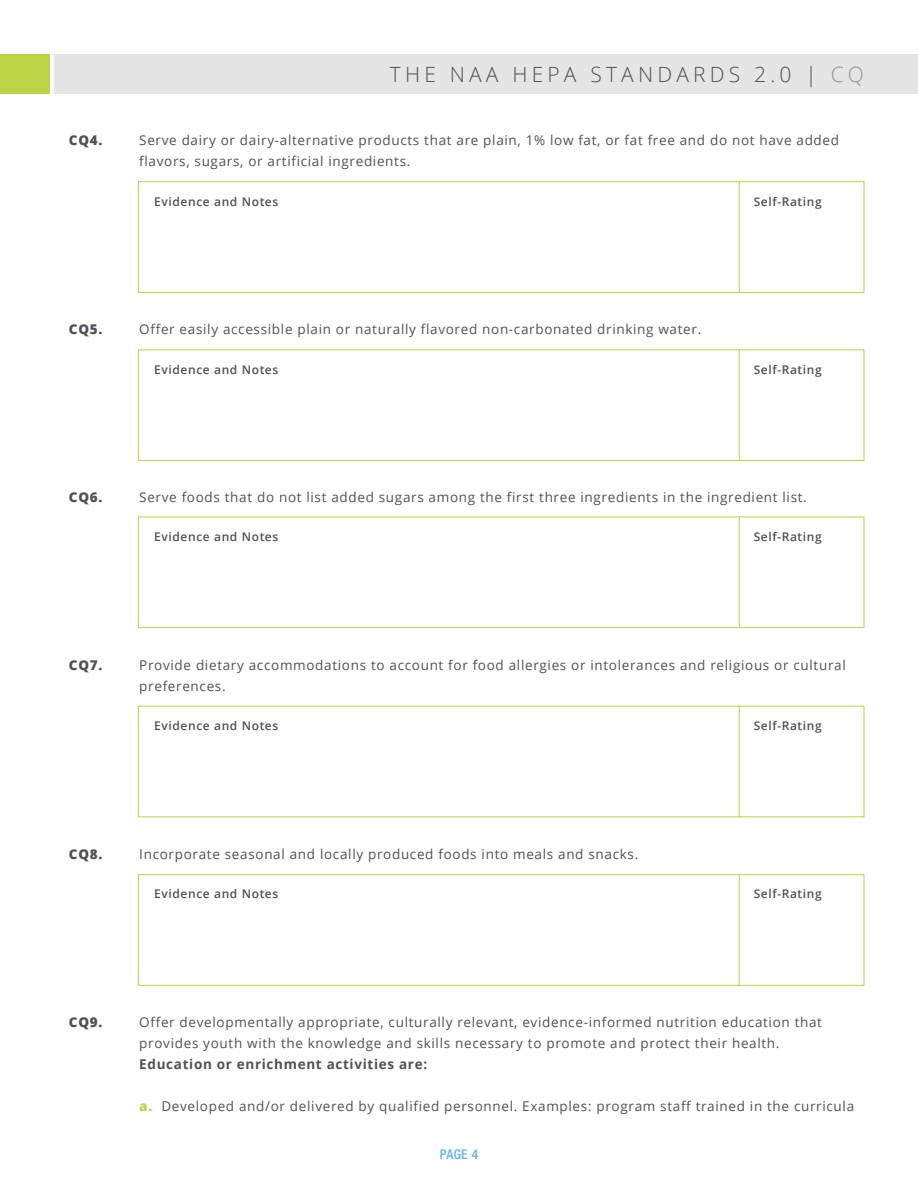
<style>
.page{position:relative;width:918px;height:1188px;background:#fff}
.page>*{position:absolute;margin:0;border:0;box-sizing:border-box;transform-origin:0 0}
.t1{font:300 21px "Open Sans";letter-spacing:.2em;color:#4e5155}
.t2{font:13.5px/21px "Open Sans";letter-spacing:.05em;color:#4e5155}
.t3{font:700 13.5px "Open Sans";letter-spacing:.05em;color:#4e5155}
.t4{font:800 13.5px "Open Sans";letter-spacing:.05em;color:#4e5155}
.t5{font:500 condensed 13.5px "Helvetica Neue LT Std";color:#5cb7e7}
.t6{font:600 12px "Open Sans";letter-spacing:.05em;color:#4e5155}
.s1{color:#959395}
.s2{font-weight:800;color:#bbd345}
</style>
<div class="page">
<div style="left:0;top:54px;width:50px;height:39px;background:#bbd345"></div>
<div style="left:54px;top:54px;width:864px;height:39px;background:#e5e5e5"></div>
<div style="left:138px;top:181px;width:726px;height:112px;border:1px solid #bbd345"></div>
<hr style="left:739px;top:181px;width:1px;height:112px;background:#bbd345">
<div style="left:138px;top:350px;width:726px;height:111px;border:1px solid #bbd345"></div>
<hr style="left:739px;top:350px;width:1px;height:111px;background:#bbd345">
<div style="left:138px;top:517px;width:726px;height:111px;border:1px solid #bbd345"></div>
<hr style="left:739px;top:517px;width:1px;height:111px;background:#bbd345">
<hr style="left:739px;top:706px;width:1px;height:111px;background:#bbd345">
<div style="left:138px;top:874px;width:726px;height:112px;border:1px solid #bbd345"></div>
<hr style="left:739px;top:874px;width:1px;height:112px;background:#bbd345">
<p class="t4" style="left:69px;top:130px;width:35px">CQ4.</p>
<h1 class="t1" style="left:390px;top:60px;width:476px">THE NAA HEPA STANDARDS 2.0 | <span class="s1">CQ</span></h1>
<p class="t2" style="left:139px;top:130px;width:701px">Serve dairy or dairy-alternative products that are plain, 1% low fat, or fat free and do not have added flavors, sugars, or artificial ingredients.</p>
<p class="t6" style="left:154px;top:193px;width:126px">Evidence and Notes</p>
<p class="t6" style="left:754px;top:193px;width:70px">Self-Rating</p>
<p class="t4" style="left:69px;top:319px;width:35px">CQ5.</p>
<p class="t2" style="left:139px;top:319px;width:563px">Offer easily accessible plain or naturally flavored non-carbonated drinking water.</p>
<p class="t6" style="left:154px;top:361px;width:126px">Evidence and Notes</p>
<p class="t6" style="left:754px;top:361px;width:70px">Self-Rating</p>
<p class="t4" style="left:69px;top:487px;width:35px">CQ6.</p>
<p class="t2" style="left:139px;top:487px;width:669px">Serve foods that do not list added sugars among the first three ingredients in the ingredient list.</p>
<p class="t6" style="left:154px;top:528px;width:126px">Evidence and Notes</p>
<p class="t6" style="left:754px;top:528px;width:70px">Self-Rating</p>
<p class="t4" style="left:69px;top:655px;width:35px">CQ7.</p>
<p class="t2" style="left:139px;top:655px;width:708px">Provide dietary accommodations to account for food allergies or intolerances and religious or cultural preferences.</p>
<p class="t6" style="left:154px;top:717px;width:126px">Evidence and Notes</p>
<p class="t6" style="left:754px;top:717px;width:70px">Self-Rating</p>
<p class="t4" style="left:69px;top:844px;width:35px">CQ8.</p>
<p class="t2" style="left:139px;top:844px;width:500px">Incorporate seasonal and locally produced foods into meals and snacks.</p>
<p class="t6" style="left:154px;top:886px;width:126px">Evidence and Notes</p>
<p class="t6" style="left:754px;top:886px;width:70px">Self-Rating</p>
<p class="t4" style="left:69px;top:1012px;width:35px">CQ9.</p>
<p class="t2" style="left:139px;top:1012px;width:684px">Offer developmentally appropriate, culturally relevant, evidence-informed nutrition education that provides youth with the knowledge and skills necessary to promote and protect their health.</p>
<p class="t3" style="left:139px;top:1055px;width:289px">Education or enrichment activities are:</p>
<p class="t2" style="left:139px;top:1096px;width:716px"><span class="s2">a.</span> Developed and/or delivered by qualified personnel. Examples: program staff trained in the curricula</p>
<p class="t5" style="left:440px;top:1147px;width:40px">PAGE 4</p>
</div>
